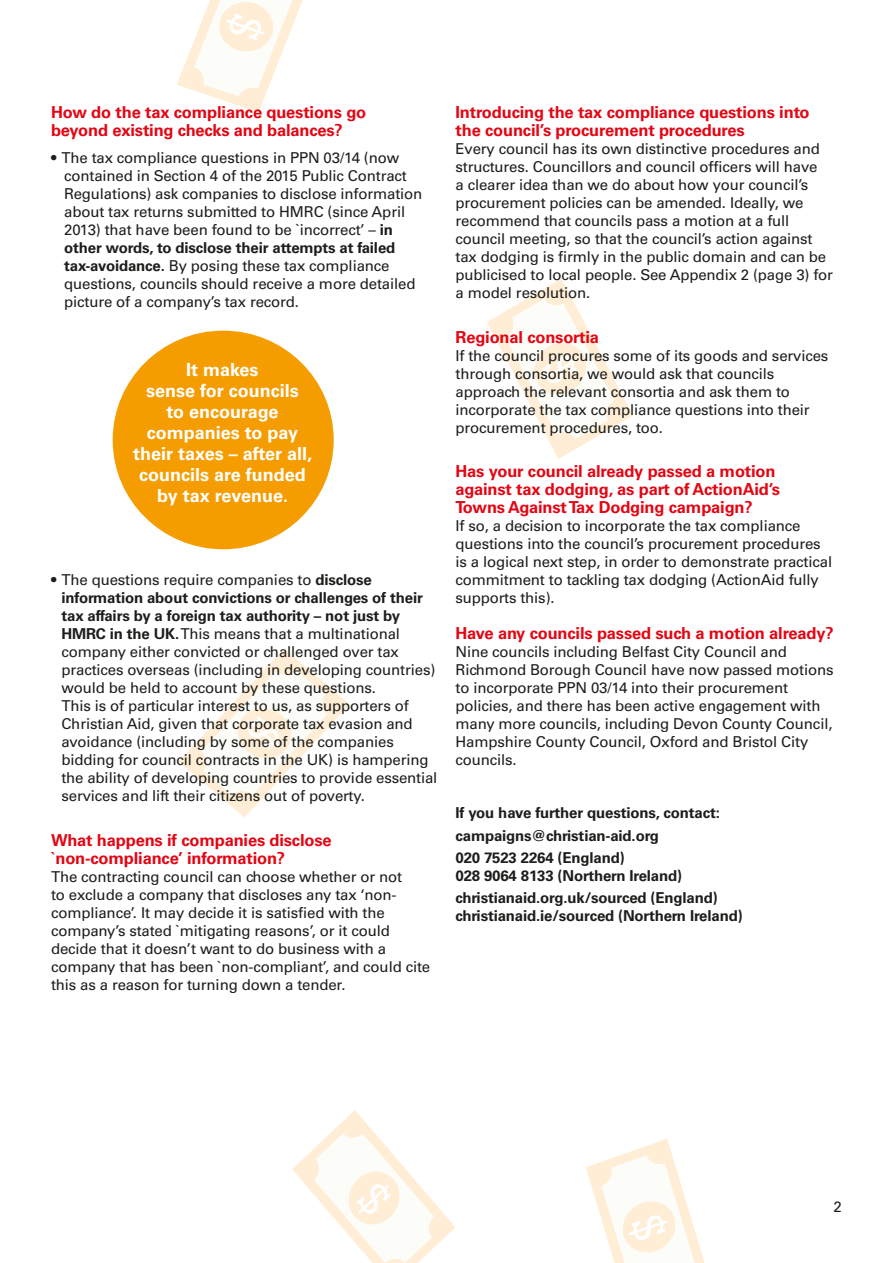
<style>
.page{position:relative;width:893px;height:1263px;background:#fff}
.page>*{position:absolute;margin:0;border:0;box-sizing:border-box;transform-origin:0 0}
.t1{font:700 18px/21px "Univers CA";color:#fff;text-align:center}
.t2{font:700 16.5px/18px "Univers CA";letter-spacing:-.01em;color:#e30614}
.t3{font:15px/18px "Univers CA";letter-spacing:-.01em;color:#1d1d1b}
.t4{font:700 15px/22.2px "Univers CA";letter-spacing:-.01em;color:#1d1d1b}
.s1{font-weight:700}
</style>
<div class="page">
<div style="left:113px;top:331px;width:221px;height:218px;background:#f59d00;border-radius:50%"></div>
<svg style="left:179px;top:649px;width:171px;height:168px"></svg>
<svg style="left:487px;top:279px;width:146px;height:180px"></svg>
<svg style="left:177px;top:0;width:126px;height:112px"></svg>
<svg style="left:292px;top:1110px;width:163px;height:153px"></svg>
<svg style="left:586px;top:1139px;width:118px;height:124px"></svg>
<p class="t2" style="left:51px;top:104px;width:317px">How do the tax compliance questions go beyond existing checks and balances?</p>
<p class="t3" style="left:64px;top:149px;width:360px;text-indent:-13px">• The tax compliance questions in PPN 03/14 (now contained in Section 4 of the 2015 Public Contract Regulations) ask companies to disclose information about tax returns submitted to HMRC (since April 2013) that have been found to be `incorrect’ – <span class="s1">in other words, to disclose their attempts at failed tax-avoidance.</span> By posing these tax compliance questions, councils should receive a more detailed picture of a company’s tax record.</p>
<p class="t1" style="left:133px;top:359px;width:180px">It makes<br>sense for councils<br>to encourage companies to pay their taxes – after all, councils are funded by tax revenue.</p>
<p class="t3" style="left:61px;top:571px;width:377px;text-indent:-10px">• The questions require companies to <span class="s1">disclose information about convictions or challenges of their tax affairs by a foreign tax authority – not just by HMRC in the UK.</span> This means that a multinational company either convicted or challenged over tax practices overseas (including in developing countries) would be held to account by these questions.<br>This is of particular interest to us, as supporters of Christian Aid, given that corporate tax evasion and avoidance (including by some of the companies bidding for council contracts in the UK) is hampering the ability of developing countries to provide essential services and lift their citizens out of poverty.</p>
<p class="t2" style="left:51px;top:831px;width:282px">What happens if companies disclose `non-compliance’ information?</p>
<p class="t3" style="left:51px;top:868px;width:381px">The contracting council can choose whether or not<br>to exclude a company that discloses any tax ‘non&shy;compliance’. It may decide it is satisfied with the company’s stated `mitigating reasons’, or it could decide that it doesn’t want to do business with a company that has been `non-compliant’, and could cite this as a reason for turning down a tender.</p>
<p class="t2" style="left:455px;top:104px;width:356px">Introducing the tax compliance questions into the council’s procurement procedures</p>
<p class="t3" style="left:455px;top:140px;width:379px">Every council has its own distinctive procedures and structures. Councillors and council officers will have<br>a clearer idea than we do about how your council’s procurement policies can be amended. Ideally, we recommend that councils pass a motion at a full council meeting, so that the council’s action against tax dodging is firmly in the public domain and can be publicised to local people. See Appendix 2 (page 3) for a model resolution.</p>
<p class="t2" style="left:455px;top:328px;width:145px">Regional consortia</p>
<p class="t3" style="left:455px;top:347px;width:374px">If the council procures some of its goods and services through consortia, we would ask that councils approach the relevant consortia and ask them to incorporate the tax compliance questions into their procurement procedures, too.</p>
<p class="t2" style="left:455px;top:463px;width:326px">Has your council already passed a motion against tax dodging, as part of ActionAid’s<br>Towns Against Tax Dodging campaign?</p>
<p class="t3" style="left:455px;top:517px;width:378px">If so, a decision to incorporate the tax compliance questions into the council’s procurement procedures is a logical next step, in order to demonstrate practical commitment to tackling tax dodging (ActionAid fully supports this).</p>
<p class="t2" style="left:455px;top:625px;width:380px">Have any councils passed such a motion already?</p>
<p class="t3" style="left:455px;top:643px;width:380px">Nine councils including Belfast City Council and Richmond Borough Council have now passed motions to incorporate PPN 03/14 into their procurement policies, and there has been active engagement with many more councils, including Devon County Council, Hampshire County Council, Oxford and Bristol City councils.</p>
<p class="t4" style="left:455px;top:802px;width:266px">If you have further questions, contact: campaigns@christian-aid.org<br>020 7523 2264 (England)</p>
<p class="t4" style="left:455px;top:865px;width:264px">028 9064 8133 (Northern Ireland) christianaid.org.uk/sourced (England)</p>
<p class="t4" style="left:455px;top:905px;width:289px">christianaid.ie/sourced (Northern Ireland)</p>
<p class="t3" style="left:834px;top:1198px;width:10px">2</p>
</div>
